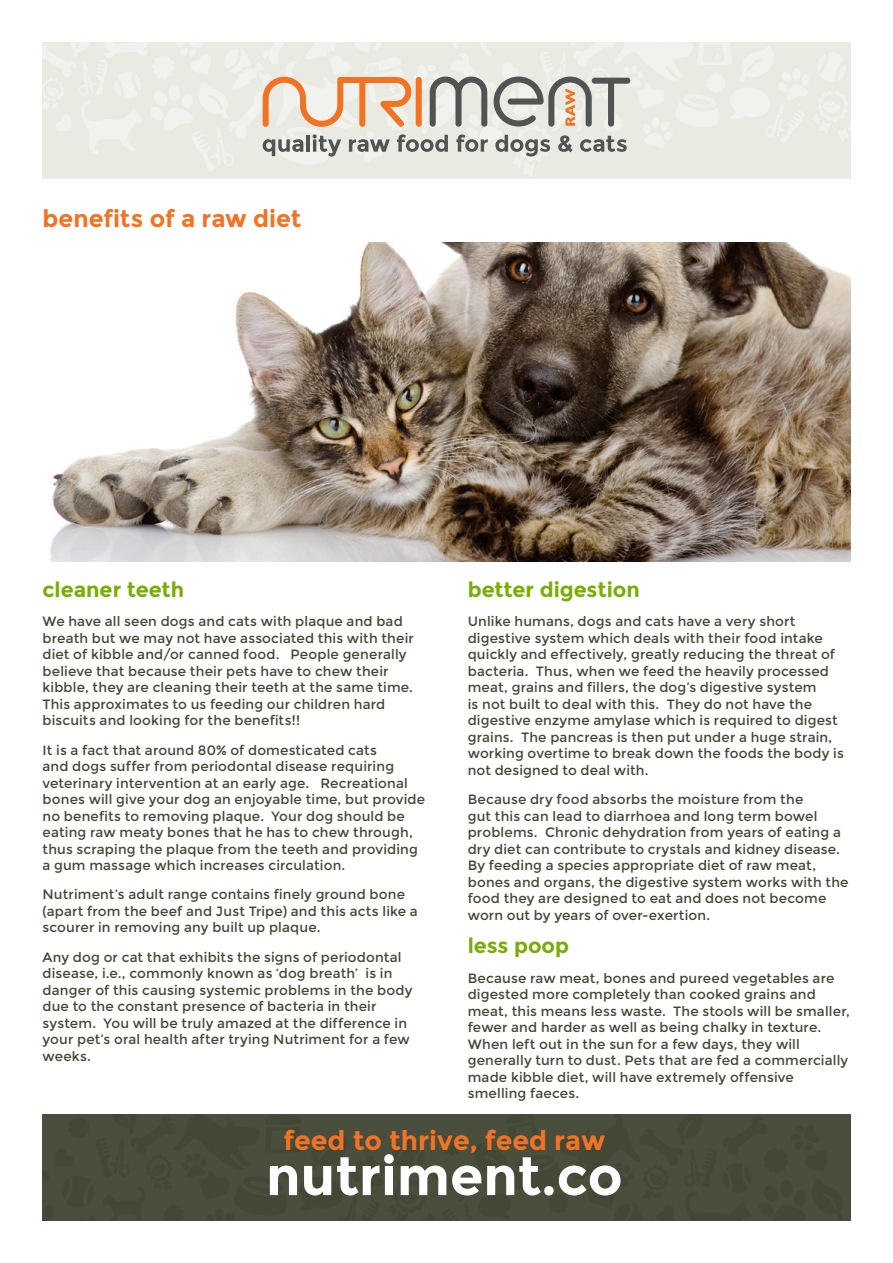
<style>
.page{position:relative;width:893px;height:1263px;background:#fff}
.page>*{position:absolute;margin:0;border:0;box-sizing:border-box;transform-origin:0 0}
.t1{font:700 54px "Montserrat";color:#fff}
.t2{font:700 27px "Montserrat";color:#f27324}
.t3{font:700 24px "Montserrat";letter-spacing:-.005em;color:#f27324}
.t4{font:700 21px "Montserrat";color:#78ae00}
.t5{font:13.5px/16.5px "Montserrat";letter-spacing:.01em;color:#434736}
</style>
<div class="page">
<div style="left:43px;top:1114px;width:807px;height:106px;background:#4a4e3d"></div>
<svg style="left:263px;top:77px;width:367px;height:50px;background:#d2c1b1"></svg>
<svg style="left:263px;top:139px;width:40px;height:17px"></svg>
<hr style="left:306px;top:135px;width:4px;height:17px;background:#525454">
<svg style="left:313px;top:134px;width:28px;height:23px"></svg>
<svg style="left:349px;top:139px;width:41px;height:13px"></svg>
<svg style="left:397px;top:134px;width:51px;height:18px"></svg>
<svg style="left:456px;top:134px;width:32px;height:18px"></svg>
<svg style="left:495px;top:135px;width:55px;height:22px"></svg>
<svg style="left:558px;top:135px;width:15px;height:17px"></svg>
<svg style="left:580px;top:136px;width:47px;height:16px"></svg>
<img style="left:50px;top:242px;width:800px;height:319px">
<h3 class="t3" style="left:43px;top:205px;width:260px">benefits of a raw diet</h3>
<h3 class="t4" style="left:43px;top:577px;width:143px">cleaner teeth</h3>
<p class="t5" style="left:43px;top:613px;width:373px">We have all seen dogs and cats with plaque and bad breath but we may not have associated this with their diet of kibble and/or canned food. People generally believe that because their pets have to chew their kibble, they are cleaning their teeth at the same time.<br>This approximates to us feeding our children hard biscuits and looking for the benefits!!</p>
<p class="t5" style="left:43px;top:742px;width:384px">It is a fact that around 80% of domesticated cats<br>and dogs suffer from periodontal disease requiring veterinary intervention at an early age. Recreational bones will give your dog an enjoyable time, but provide no benefits to removing plaque. Your dog should be eating raw meaty bones that he has to chew through, thus scraping the plaque from the teeth and providing a gum massage which increases circulation.</p>
<p class="t5" style="left:43px;top:886px;width:377px">Nutriment’s adult range contains finely ground bone (apart from the beef and Just Tripe) and this acts like a scourer in removing any built up plaque.</p>
<p class="t5" style="left:43px;top:949px;width:371px">Any dog or cat that exhibits the signs of periodontal disease, i.e., commonly known as ‘dog breath’ is in danger of this causing systemic problems in the body due to the constant presence of bacteria in their system. You will be truly amazed at the difference in your pet’s oral health after trying Nutriment for a few weeks.</p>
<h3 class="t4" style="left:468px;top:577px;width:174px">better digestion</h3>
<p class="t5" style="left:468px;top:613px;width:378px">Unlike humans, dogs and cats have a very short digestive system which deals with their food intake quickly and effectively, greatly reducing the threat of bacteria. Thus, when we feed the heavily processed meat, grains and fillers, the dog’s digestive system<br>is not built to deal with this. They do not have the digestive enzyme amylase which is required to digest grains. The pancreas is then put under a huge strain, working overtime to break down the foods the body is not designed to deal with.</p>
<p class="t5" style="left:468px;top:791px;width:382px">Because dry food absorbs the moisture from the<br>gut this can lead to diarrhoea and long term bowel problems. Chronic dehydration from years of eating a dry diet can contribute to crystals and kidney disease.<br>By feeding a species appropriate diet of raw meat, bones and organs, the digestive system works with the food they are designed to eat and does not become worn out by years of over-exertion.</p>
<h3 class="t4" style="left:468px;top:933px;width:103px">less poop</h3>
<p class="t5" style="left:468px;top:970px;width:384px">Because raw meat, bones and pureed vegetables are digested more completely than cooked grains and meat, this means less waste. The stools will be smaller, fewer and harder as well as being chalky in texture.<br>When left out in the sun for a few days, they will generally turn to dust. Pets that are fed a commercially made kibble diet, will have extremely offensive smelling faeces.</p>
<h2 class="t2" style="left:283px;top:1124px;width:323px">feed to thrive, feed raw</h2>
<h1 class="t1" style="left:266px;top:1144px;width:358px">nutriment.co</h1>
</div>
